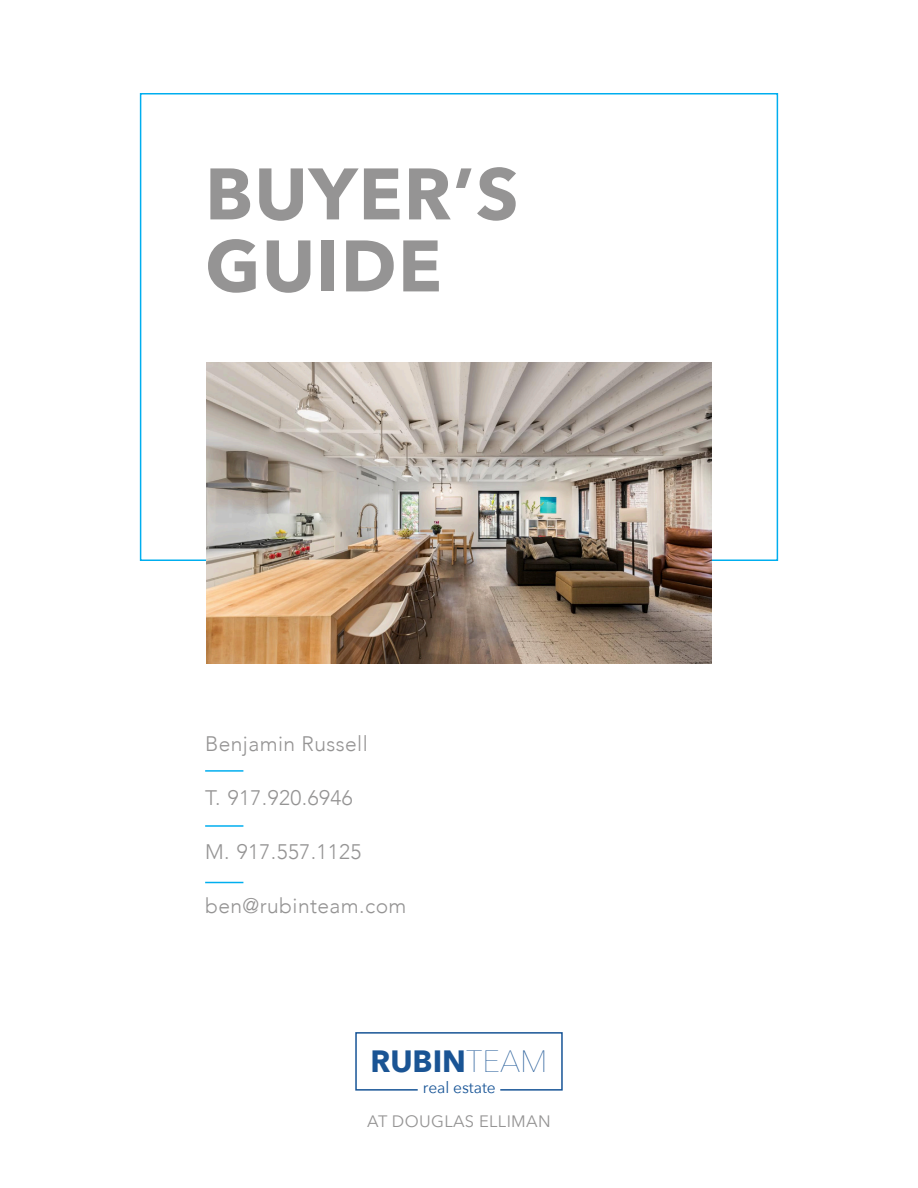
<style>
.page{position:relative;width:918px;height:1188px;background:#fff}
.page>*{position:absolute;margin:0;border:0;box-sizing:border-box;transform-origin:0 0}
.t1{font:700 72px "Avenir Next";letter-spacing:.02em;color:#959494}
.t2{font:700 30.75px "Avenir Next";color:#1a5494}
.t3{font:300 21px "Avenir";letter-spacing:.02em;color:#959494}
.t4{font:16.5px "Avenir Next";letter-spacing:.02em;color:#959494}
.t5{font:15.9px "Avenir Next";color:#175496}
.s1{font-weight:200}
</style>
<div class="page">
<svg style="left:355px;top:1032px;width:208px;height:59px"></svg>
<img style="left:206px;top:362px;width:506px;height:301px">
<hr style="left:205px;top:770px;width:38px;height:2px;background:#00aeef">
<hr style="left:205px;top:825px;width:38px;height:2px;background:#00aeef">
<hr style="left:205px;top:882px;width:38px;height:1px;background:#00aeef">
<p class="t1" style="left:205px;top:132px;width:315px">BUYER’S</p>
<p class="t1" style="left:205px;top:204px;width:238px">GUIDE</p>
<p class="t3" style="left:205px;top:731px;width:164px">Benjamin Russell</p>
<p class="t3" style="left:205px;top:785px;width:149px">T. 917.920.6946</p>
<p class="t3" style="left:205px;top:839px;width:158px">M. 917.557.1125</p>
<p class="t3" style="left:205px;top:893px;width:203px">ben@rubinteam.com</p>
<h2 class="t2" style="left:370px;top:1034px;width:179px">RUBIN<span class="s1">TEAM</span></h2>
<p class="t5" style="left:423px;top:1074px;width:74px">real estate</p>
<p class="t4" style="left:367px;top:1107px;width:185px">AT DOUGLAS ELLIMAN</p>
</div>
